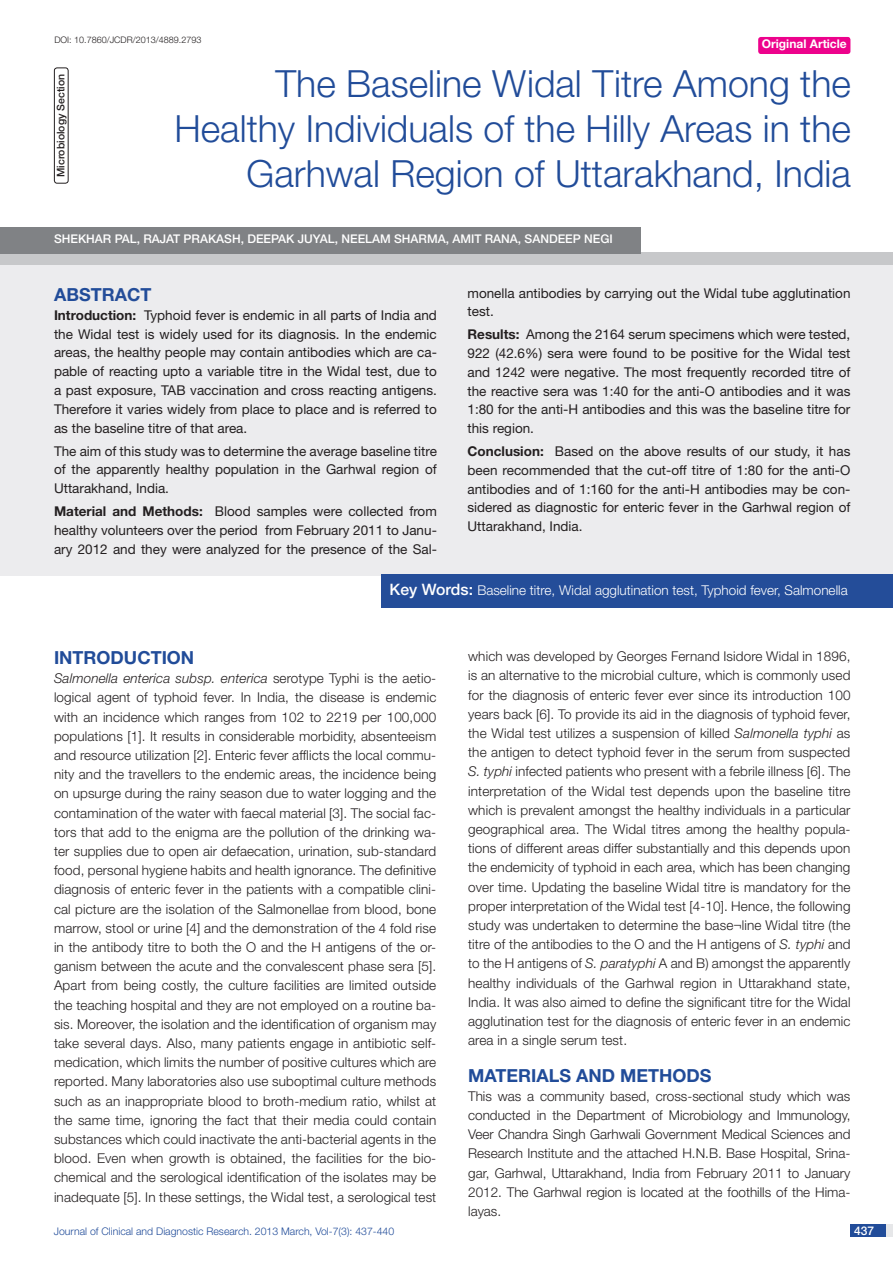
<style>
.page{position:relative;width:893px;height:1263px;background:#fff}
.page>*{position:absolute;margin:0;border:0;box-sizing:border-box;transform-origin:0 0}
.t1{font:300 37.5px/45px "Helvetica Neue";color:#214c99;text-align:right}
.Body_text{font:700 18px "Helvetica Neue";color:#214c99}
.Level_1{font:700 18px "Helvetica Neue";color:#214c99}
.Abstract_head{font:700 18px "Helvetica Neue";color:#214c99}
.Body_text-2{font:300 13.5px/19.2px "Helvetica Neue";letter-spacing:.01em;color:#231f20;text-align:justify}
.Abstract_text{font:13.5px/18.8px "Helvetica Neue";color:#231f20;text-align:justify}
.t2{font:300 13.5px "Helvetica Neue";color:#fff}
.Author{font:500 12px "Helvetica Neue";color:#fff}
.t3{font:700 12px "Helvetica Neue";color:#fff}
.t4{font:300 10.5px "Helvetica Neue";color:#214c99}
.t5{font:500 10.5px "Helvetica Neue";color:#231f20}
.DOI{font:300 9px "Helvetica Neue";color:#231f20}
.s1{color:#244d99}
.s2{font-weight:700}
.s3{font-weight:500;font-size:15.75px}
.s4{font-style:italic}
</style>
<div class="page">
<div style="left:850px;top:1224px;width:43px;height:13px;background:#e6e7e9"></div>
<div style="left:850px;top:1224px;width:35px;height:13px;background:#214c99"></div>
<div style="left:0;top:256px;width:893px;height:319px;background:#ececee"></div>
<div style="left:0;top:253px;width:893px;height:12px;background:#c7c8ca"></div>
<div style="left:381px;top:574px;width:512px;height:33px;background:#244d99"></div>
<div style="left:0;top:227px;width:640px;height:27px;background:#808285"></div>
<div style="left:758px;top:37px;width:92px;height:17px;background:#ed028c;border-radius:3px"></div>
<div style="left:54px;top:67px;width:15px;height:117px;border:1px solid #231f20;border-radius:3px"></div>
<p class="DOI" style="left:54px;top:35px;width:148px">DOI: 10.7860/JCDR/2013/4889.2793</p>
<p class="t1" style="left:174px;top:60px;width:678px">The Baseline Widal Titre Among the<br>Healthy Individuals of the Hilly Areas in the<br>Garhwal Region of Uttarakhand, India</p>
<p class="t3" style="left:762px;top:37px;width:87px">Original Article</p>
<p class="t5" style="left:54px;top:177px;width:104px;rotate:-90deg">MICROBIOLOGY SECTION</p>
<p class="Author" style="left:54px;top:232px;width:560px">SHEKHAR PAL, RAJAT PRAKASH, DEEPAK JUYAL, NEELAM SHARMA, AMIT RANA, SAND EEP NEGI</p>
<p class="Abstract_head" style="left:54px;top:284px;width:99px">ABST<span class="s1">RAC</span>T</p>
<p class="Abstract_text" style="left:54px;top:306px;width:384px"><span class="s2">Introduction:</span> Typhoid fever is endemic in all parts of India and the Widal test is widely used for its diagnosis. In the endemic areas, the healthy people may contain antibodies which are ca&shy;pable of reacting upto a variable titre in the Widal test, due to a past exposure, TAB vaccination and cross reacting antigens.<br>Therefore it varies widely from place to place and is referred to as the baseline titre of that area.</p>
<p class="Abstract_text" style="left:54px;top:441px;width:384px">The aim of this study was to determine the average baseline titre of the apparently healthy population in the Garhwal region of Uttarakhand, India.</p>
<p class="Abstract_text" style="left:54px;top:502px;width:384px"><span class="s2">Material and Methods:</span> Blood samples were collected from healthy volunteers over the period from February 2011 to Janu&shy;ary 2012 and they were analyzed for the presence of the Sal-</p>
<p class="Abstract_text" style="left:468px;top:283px;width:384px">monella antibodies by carrying out the Widal tube agglutination test.</p>
<p class="Abstract_text" style="left:468px;top:325px;width:384px"><span class="s2">Results:</span> Among the 2164 serum specimens which were tested, 922 (42.6%) sera were found to be positive for the Widal test and 1242 were negative. The most frequently recorded titre of the reactive sera was 1:40 for the anti-O antibodies and it was 1:80 for the anti-H antibodies and this was the baseline titre for this region.</p>
<p class="Abstract_text" style="left:468px;top:442px;width:384px"><span class="s2">Conclusion:</span> Based on the above results of our study, it has been recommended that the cut-off titre of 1:80 for the anti-O antibodies and of 1:160 for the anti-H antibodies may be con&shy;sidered as diagnostic for enteric fever in the Garhwal region of Uttarakhand, India.</p>
<p class="t2" style="left:390px;top:582px;width:460px"><span class="s3">KEY WORDS:</span> Baseline titre, Widal agglutination test, Typhoid fever, Salmonella</p>
<p class="Level_1" style="left:54px;top:646px;width:142px">Introduction</p>
<p class="Body_text-2" style="left:54px;top:668px;width:384px"><span class="s4">Salmonella enterica subsp. enterica</span> serotype Typhi is the aetio&shy;logical agent of typhoid fever. In India, the disease is endemic with an incidence which ranges from 102 to 2219 per 100,000 populations [1]. It results in considerable morbidity, absenteeism and resource utilization [2]. Enteric fever afflicts the local commu&shy;nity and the travellers to the endemic areas, the incidence being on upsurge during the rainy season due to water logging and the contamination of the water with faecal material [3]. The social fac&shy;tors that add to the enigma are the pollution of the drinking wa&shy;ter supplies due to open air defaecation, urination, sub-standard food, personal hygiene habits and health ignorance. The definitive diagnosis of enteric fever in the patients with a compatible clini&shy;cal picture are the isolation of the Salmonellae from blood, bone marrow, stool or urine [4] and the demonstration of the 4 fold rise in the antibody titre to both the O and the H antigens of the or&shy;ganism between the acute and the convalescent phase sera [5].<br>Apart from being costly, the culture facilities are limited outside the teaching hospital and they are not employed on a routine ba&shy;sis. Moreover, the isolation and the identification of organism may take several days. Also, many patients engage in antibiotic self&shy;medication, which limits the number of positive cultures which are reported. Many laboratories also use suboptimal culture methods such as an inappropriate blood to broth-medium ratio, whilst at the same time, ignoring the fact that their media could contain substances which could inactivate the anti-bacterial agents in the blood. Even when growth is obtained, the facilities for the bio&shy;chemical and the serological identification of the isolates may be inadequate [5]. In these settings, the Widal test, a serological test</p>
<p class="Body_text-2" style="left:468px;top:646px;width:384px">which was developed by Georges Fernand Isidore Widal in 1896, is an alternative to the microbial culture, which is commonly used for the diagnosis of enteric fever ever since its introduction 100 years back [6]. To provide its aid in the diagnosis of typhoid fever, the Widal test utilizes a suspension of killed <span class="s4">Salmonella typhi</span> as the antigen to detect typhoid fever in the serum from suspected <span class="s4">S. typhi</span> infected patients who present with a febrile illness [6]. The interpretation of the Widal test depends upon the baseline titre which is prevalent amongst the healthy individuals in a particular geographical area. The Widal titres among the healthy popula&shy;tions of different areas differ substantially and this depends upon the endemicity of typhoid in each area, which has been changing over time. Updating the baseline Widal titre is mandatory for the proper interpretation of the Widal test [4-10]. Hence, the following study was undertaken to determine the base¬line Widal titre (the titre of the antibodies to the O and the H antigens of <span class="s4">S. typhi</span> and to the H antigens of <span class="s4">S. paratyphi</span> A and B) amongst the apparently healthy individuals of the Garhwal region in Uttarakhand state, India. It was also aimed to define the significant titre for the Widal agglutination test for the diagnosis of enteric fever in an endemic area in a single serum test.</p>
<p class="Body_text" style="left:468px;top:1064px;width:245px">MATERIALS AND METHODS</p>
<p class="Body_text-2" style="left:468px;top:1086px;width:384px">This was a community based, cross-sectional study which was conducted in the Department of Microbiology and Immunology, Veer Chandra Singh Garhwali Government Medical Sciences and Research Institute and the attached H.N.B. Base Hospital, Srina&shy;gar, Garhwal, Uttarakhand, India from February 2011 to January 2012. The Garhwal region is located at the foothills of the Hima&shy;layas.</p>
<p class="t4" style="left:54px;top:1225px;width:342px">Journal of Clinical and Diagnostic Research. 2013 March, Vol-7(3): 437-440</p>
<p class="Author" style="left:854px;top:1223px;width:22px">437</p>
</div>
